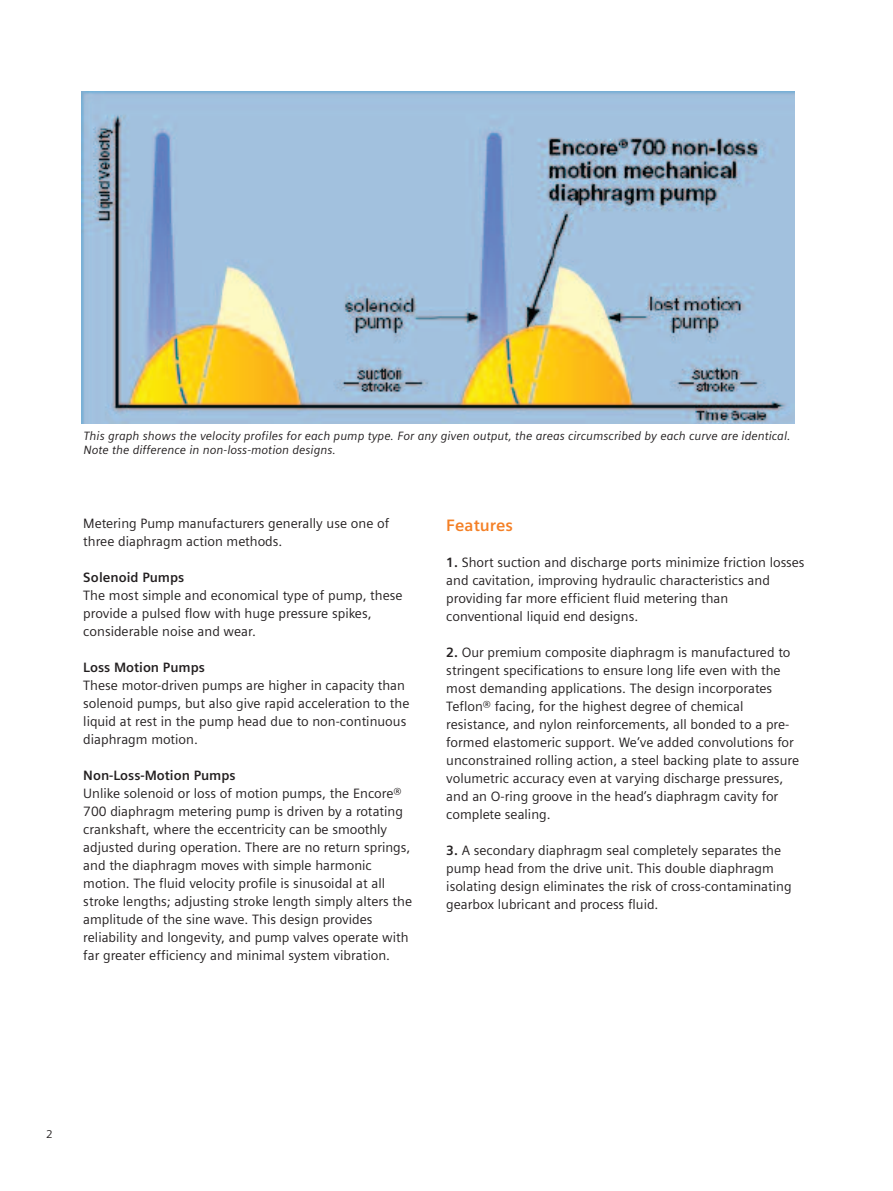
<style>
.page{position:relative;width:893px;height:1191px;background:#fff}
.page>*{position:absolute;margin:0;border:0;box-sizing:border-box;transform-origin:0 0}
.t1{font:700 16.5px "Siemens Sans";color:#f48026}
.t2{font:13.5px/18px "Siemens Sans";color:#231f20}
.t3{font:700 13.5px "Siemens Sans";color:#231f20}
.t4{font:italic 12px/14.4px "Siemens Sans";color:#231f20}
.t5{font:11.25px "Siemens Sans";color:#231f20}
.s1{font-weight:700}
</style>
<div class="page">
<img style="left:82px;top:92px;width:713px;height:331px">
<p class="t4" style="left:83px;top:428px;width:709px">This graph shows the velocity profiles for each pump type. For any given output, the areas circumscribed by each curve are identical.<br>Note the difference in non-loss-motion designs.</p>
<p class="t2" style="left:83px;top:514px;width:308px">Metering Pump manufacturers generally use one of three diaphragm action methods.</p>
<p class="t3" style="left:83px;top:570px;width:103px">Solenoid Pumps</p>
<p class="t2" style="left:83px;top:586px;width:321px">The most simple and economical type of pump, these provide a pulsed flow with huge pressure spikes, considerable noise and wear.</p>
<p class="t3" style="left:83px;top:660px;width:123px">Loss Motion Pumps</p>
<p class="t2" style="left:83px;top:676px;width:328px">These motor-driven pumps are higher in capacity than solenoid pumps, but also give rapid acceleration to the liquid at rest in the pump head due to non-continuous diaphragm motion.</p>
<p class="t3" style="left:83px;top:768px;width:154px">Non-Loss-Motion Pumps</p>
<p class="t2" style="left:83px;top:784px;width:330px">Unlike solenoid or loss of motion pumps, the Encore® 700 diaphragm metering pump is driven by a rotating crankshaft, where the eccentricity can be smoothly adjusted during operation. There are no return springs, and the diaphragm moves with simple harmonic motion. The fluid velocity profile is sinusoidal at all stroke lengths; adjusting stroke length simply alters the amplitude of the sine wave. This design provides reliability and longevity, and pump valves operate with far greater efficiency and minimal system vibration.</p>
<p class="t1" style="left:446px;top:516px;width:68px">Features</p>
<p class="t2" style="left:446px;top:553px;width:360px"><span class="s1">1.</span> Short suction and discharge ports minimize friction losses and cavitation, improving hydraulic characteristics and providing far more efficient fluid metering than conventional liquid end designs.</p>
<p class="t2" style="left:446px;top:643px;width:354px"><span class="s1">2.</span> Our premium composite diaphragm is manufactured to stringent specifications to ensure long life even with the most demanding applications. The design incorporates Teflon® facing, for the highest degree of chemical resistance, and nylon reinforcements, all bonded to a pre&shy;formed elastomeric support. We’ve added convolutions for unconstrained rolling action, a steel backing plate to assure volumetric accuracy even at varying discharge pressures, and an O-ring groove in the head’s diaphragm cavity for complete sealing.</p>
<p class="t2" style="left:446px;top:841px;width:347px"><span class="s1">3.</span> A secondary diaphragm seal completely separates the pump head from the drive unit. This double diaphragm isolating design eliminates the risk of cross-contaminating gearbox lubricant and process fluid.</p>
<p class="t5" style="left:46px;top:1127px;width:8px">2</p>
</div>
